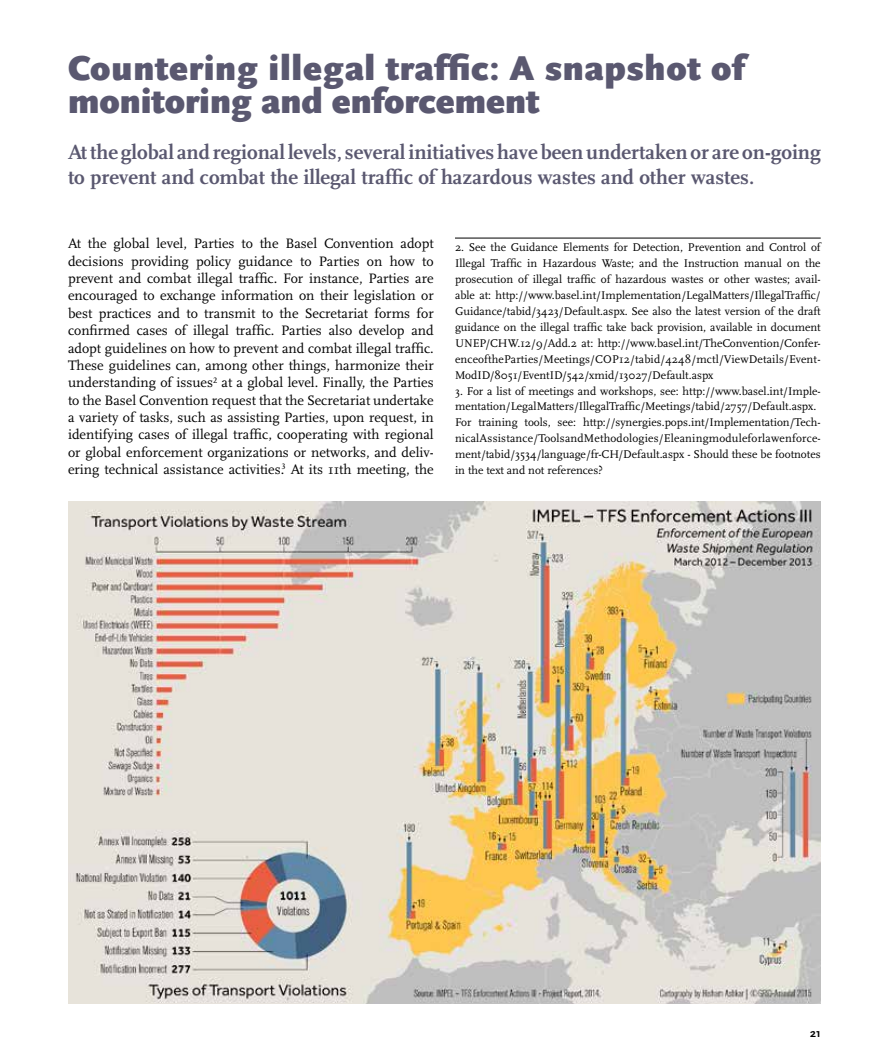
<style>
.page{position:relative;width:876px;height:1063px;background:#fff}
.page>*{position:absolute;margin:0;border:0;box-sizing:border-box;transform-origin:0 0}
.t1{font:900 36px/33px "Scala Sans";letter-spacing:.02em;color:#5a5870}
.t2{font:700 21px/24.8px "Scala";color:#5a5870}
.t3{font:14.25px/17.4px "Scala";color:#000;text-align:justify}
.t4{font:700 12px "Scala Sans";color:#000}
.t5{font:11.7px/15.9px "Scala";color:#000;text-align:justify}
</style>
<div class="page">
<img style="left:68px;top:502px;width:753px;height:501px">
<hr style="left:455px;top:238px;width:366px;height:1px;background:#000">
<h1 class="t1" style="left:68px;top:54px;width:678px">Countering illegal traffic: A snapshot of monitoring and enforcement</h1>
<h2 class="t2" style="left:68px;top:140px;width:754px">At the global and regional levels, several initiatives have been undertaken or are on-going to prevent and combat the illegal traffic of hazardous wastes and other wastes.</h2>
<p class="t3" style="left:68px;top:235px;width:367px">At the global level, Parties to the Basel Convention adopt decisions providing policy guidance to Parties on how to prevent and combat illegal traffic. For instance, Parties are encouraged to exchange information on their legislation or best practices and to transmit to the Secretariat forms for confirmed cases of illegal traffic. Parties also develop and adopt guidelines on how to prevent and combat illegal traffic.<br>These guidelines can, among other things, harmonize their understanding of issues<sup>2</sup> at a global level. Finally, the Parties to the Basel Convention request that the Secretariat undertake a variety of tasks, such as assisting Parties, upon request, in identifying cases of illegal traffic, cooperating with regional or global enforcement organizations or networks, and deliv&shy;ering technical assistance activities.<sup>3</sup> At its 11th meeting, the</p>
<p class="t5" style="left:455px;top:240px;width:367px">2. See the Guidance Elements for Detection, Prevention and Control of Illegal Traffic in Hazardous Waste; and the Instruction manual on the prosecution of illegal traffic of hazardous wastes or other wastes; avail&shy;able at: http://www.basel.int/Implementation/LegalMatters/IllegalTraffic/ Guidance/tabid/3423/Default.aspx. See also the latest version of the draft guidance on the illegal traffic take back provision, available in document UNEP/CHW.12/9/Add.2 at: http://www.basel.int/TheConvention/Confer&shy;enceoftheParties/Meetings/COP12/tabid/4248/mctl/ViewDetails/Event-ModID/8051/EventID/542/xmid/13027/Default.aspx</p>
<p class="t5" style="left:455px;top:383px;width:367px;text-align:left">3. For a list of meetings and workshops, see: http://www.basel.int/Imple&shy;mentation/LegalMatters/IllegalTraffic/Meetings/tabid/2757/Default.aspx.<br>For training tools, see: http://synergies.pops.int/Implementation/Tech&shy;nicalAssistance/ToolsandMethodologies/Eleaningmoduleforlawenforce&shy;ment/tabid/3534/language/fr-CH/Default.aspx - Should these be footnotes in the text and not references?</p>
<p class="t4" style="left:810px;top:1027px;width:12px">21</p>
</div>
